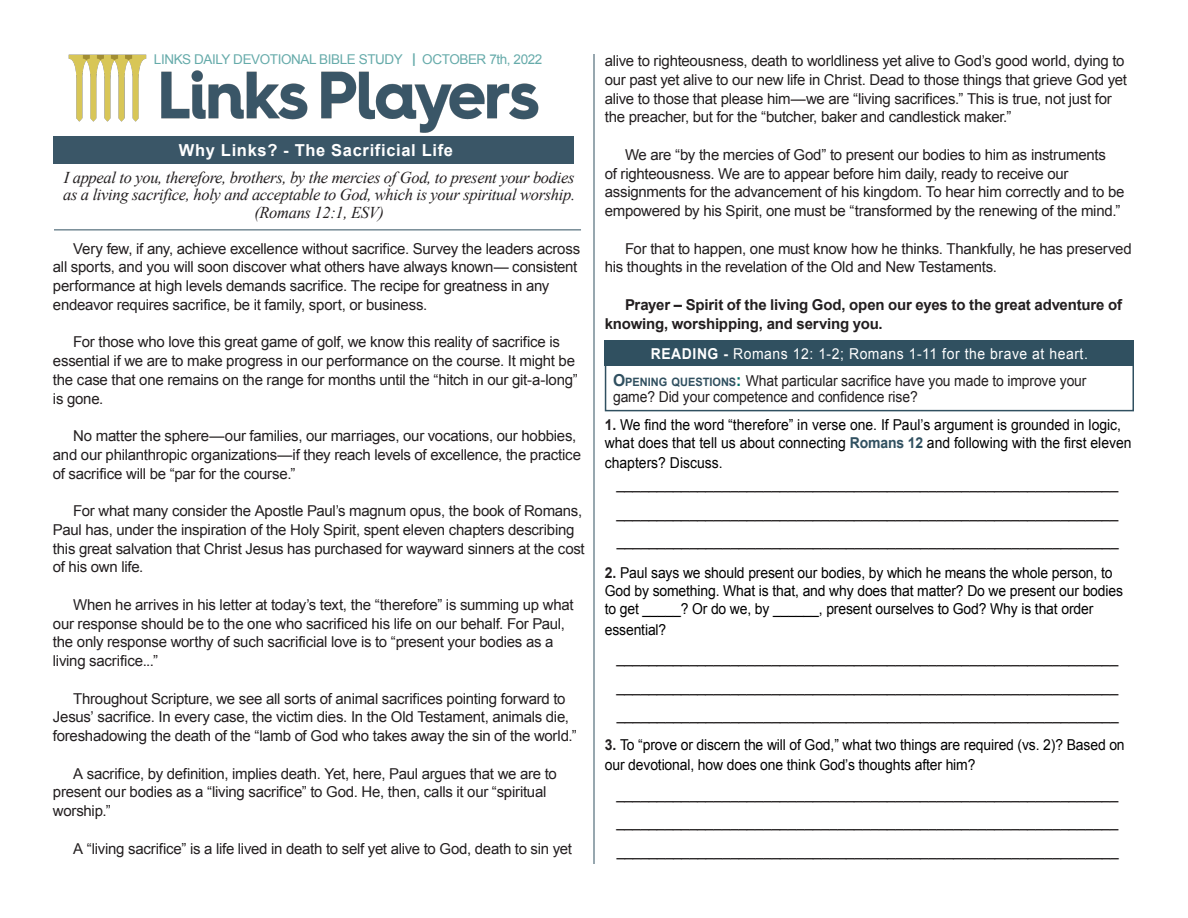
<style>
.page{position:relative;width:1188px;height:918px;background:#fff}
.page>*{position:absolute;margin:0;border:0;box-sizing:border-box;transform-origin:0 0}
.t1{font:16.5px "Arial";color:#231f20;scale:.9 1}
.t2{font:italic 16.5px/17.2px "Times New Roman";letter-spacing:-.02em;color:#231f20;text-align:center}
.t3{font:700 16.5px "Arial";letter-spacing:.04em;color:#fff}
.t4{font:15px/18.8px "Arial";letter-spacing:-.015em;color:#231f20}
.t5{font:15px/18px "Arial";letter-spacing:-.01em;color:#000;scale:.93 1}
.t6{font:15px/16.5px "Arial";letter-spacing:-.015em;color:#231f20;scale:.93 1}
.t7{font:700 15px/18.8px "Arial";letter-spacing:-.01em;color:#231f20}
.t8{font:15px "Arial";letter-spacing:.04em;color:#fff;scale:.93 1}
.t9{font:13.5px "Arial";letter-spacing:-.03em;color:#66abaa}
.s1{font-weight:700}
.s2{font-weight:700;font-size:16.5px;color:#305060}
.s3{font-weight:700;font-size:11.55px;color:#305060}
.s4{font-weight:700;font-size:16.5px;color:#016f66}
.s5{font-weight:700;color:#231f20}
.s6{font-weight:700;color:#305060}
</style>
<div class="page">
<img style="left:68px;top:54px;width:471px;height:79px">
<div style="left:605px;top:364px;width:529px;height:47px;border:2px solid #305060"></div>
<div style="left:605px;top:341px;width:529px;height:25px;background:#305060"></div>
<div style="left:53px;top:137px;width:521px;height:27px;background:#3a5667"></div>
<hr style="left:54px;top:230px;width:527px;height:1px;background:#305060">
<hr style="left:594px;top:54px;width:1px;height:810px;background:#305060">
<p class="t9" style="left:154px;top:51px;width:390px">LINKS DAILY DEVOTIONAL BIBLE STUDY <span class="s1">|</span> OCTOBER 7th, 2022</p>
<p class="t3" style="left:179px;top:140px;width:276px">Why Links? - The Sacrificial Life</p>
<p class="t2" style="left:63px;top:169px;width:513px">I appeal to you, therefore, brothers, by the mercies of God, to present your bodies as a living sacrifice, holy and acceptable to God, which is your spiritual worship. (Romans 12:1, ESV)</p>
<p class="t4" style="left:53px;top:239px;width:529px;text-indent:20px">Very few, if any, achieve excellence without sacrifice. Survey the leaders across all sports, and you will soon discover what others have always known— consistent performance at high levels demands sacrifice. The recipe for greatness in any endeavor requires sacrifice, be it family, sport, or business.</p>
<p class="t4" style="left:53px;top:333px;width:526px;text-indent:20px">For those who love this great game of golf, we know this reality of sacrifice is essential if we are to make progress in our performance on the course. It might be the case that one remains on the range for months until the “hitch in our git-a-long” is gone.</p>
<p class="t4" style="left:53px;top:427px;width:530px;text-indent:20px">No matter the sphere—our families, our marriages, our vocations, our hobbies, and our philanthropic organizations—if they reach levels of excellence, the practice of sacrifice will be “par for the course.”</p>
<p class="t4" style="left:53px;top:502px;width:533px;text-indent:20px">For what many consider the Apostle Paul’s magnum opus, the book of Romans, Paul has, under the inspiration of the Holy Spirit, spent eleven chapters describing this great salvation that Christ Jesus has purchased for wayward sinners at the cost of his own life.</p>
<p class="t4" style="left:53px;top:595px;width:522px;text-indent:20px">When he arrives in his letter at today’s text, the “therefore” is summing up what our response should be to the one who sacrificed his life on our behalf. For Paul, the only response worthy of such sacrificial love is to “present your bodies as a living sacrifice...”</p>
<p class="t4" style="left:53px;top:689px;width:525px;text-indent:20px">Throughout Scripture, we see all sorts of animal sacrifices pointing forward to<br>Jesus’ sacrifice. In every case, the victim dies. In the Old Testament, animals die, foreshadowing the death of the “lamb of God who takes away the sin of the world.”</p>
<p class="t4" style="left:53px;top:764px;width:505px;text-indent:20px">A sacrifice, by definition, implies death. Yet, here, Paul argues that we are to present our bodies as a “living sacrifice” to God. He, then, calls it our “spiritual worship.”</p>
<p class="t4" style="left:73px;top:839px;width:500px">A “living sacrifice” is a life lived in death to self yet alive to God, death to sin yet</p>
<p class="t4" style="left:605px;top:52px;width:524px">alive to righteousness, death to worldliness yet alive to God’s good world, dying to our past yet alive to our new life in Christ. Dead to those things that grieve God yet alive to those that please him—we are “living sacrifices.” This is true, not just for the preacher, but for the “butcher, baker and candlestick maker.”</p>
<p class="t4" style="left:605px;top:145px;width:521px;text-indent:20px">We are “by the mercies of God” to present our bodies to him as instruments<br>of righteousness. We are to appear before him daily, ready to receive our assignments for the advancement of his kingdom. To hear him correctly and to be empowered by his Spirit, one must be “transformed by the renewing of the mind.”</p>
<p class="t4" style="left:605px;top:239px;width:528px;text-indent:20px">For that to happen, one must know how he thinks. Thankfully, he has preserved his thoughts in the revelation of the Old and New Testaments.</p>
<p class="t7" style="left:605px;top:296px;width:519px;text-indent:20px">Prayer – Spirit of the living God, open our eyes to the great adventure of knowing, worshipping, and serving you.</p>
<p class="t8" style="left:651px;top:344px;width:472px"><span class="s1">READING -</span> Romans 12: 1-2; Romans 1-11 for the brave at heart.</p>
<p class="t6" style="left:613px;top:372px;width:511px"><span class="s2">O</span><span class="s3">PENING QUESTIONS</span><span class="s4">:</span> What particular sacrifice have you made to improve your game? Did your competence and confidence rise?</p>
<p class="t5" style="left:605px;top:416px;width:568px"><span class="s5">1.</span> We find the word “therefore” in verse one. If Paul’s argument is grounded in logic, what does that tell us about connecting <span class="s6">Romans 12</span> and following with the first eleven</p>
<p class="t5" style="left:605px;top:454px;width:128px">chapters? Discuss.</p>
<p class="t1" style="left:616px;top:473px;width:559px">_____________________________________________________________</p>
<p class="t1" style="left:616px;top:501px;width:559px">_____________________________________________________________</p>
<p class="t1" style="left:617px;top:530px;width:559px">_____________________________________________________________</p>
<p class="t5" style="left:605px;top:564px;width:559px"><span class="s5">2.</span> Paul says we should present our bodies, by which he means the whole person, to<br>God by something. What is that, and why does that matter? Do we present our bodies to get _____? Or do we, by ______, present ourselves to God? Why is that order</p>
<p class="t5" style="left:605px;top:621px;width:68px">essential?</p>
<p class="t1" style="left:616px;top:647px;width:559px">_____________________________________________________________</p>
<p class="t1" style="left:616px;top:675px;width:559px">_____________________________________________________________</p>
<p class="t1" style="left:617px;top:704px;width:559px">_____________________________________________________________</p>
<p class="t5" style="left:605px;top:735px;width:561px;line-height:19.8px"><span class="s5">3.</span> To “prove or discern the will of God,” what two things are required (vs. 2)? Based on our devotional, how does one think God’s thoughts after him?</p>
<p class="t1" style="left:616px;top:782px;width:559px">_____________________________________________________________</p>
<p class="t1" style="left:616px;top:810px;width:559px">_____________________________________________________________</p>
<p class="t1" style="left:617px;top:839px;width:559px">_____________________________________________________________</p>
</div>
